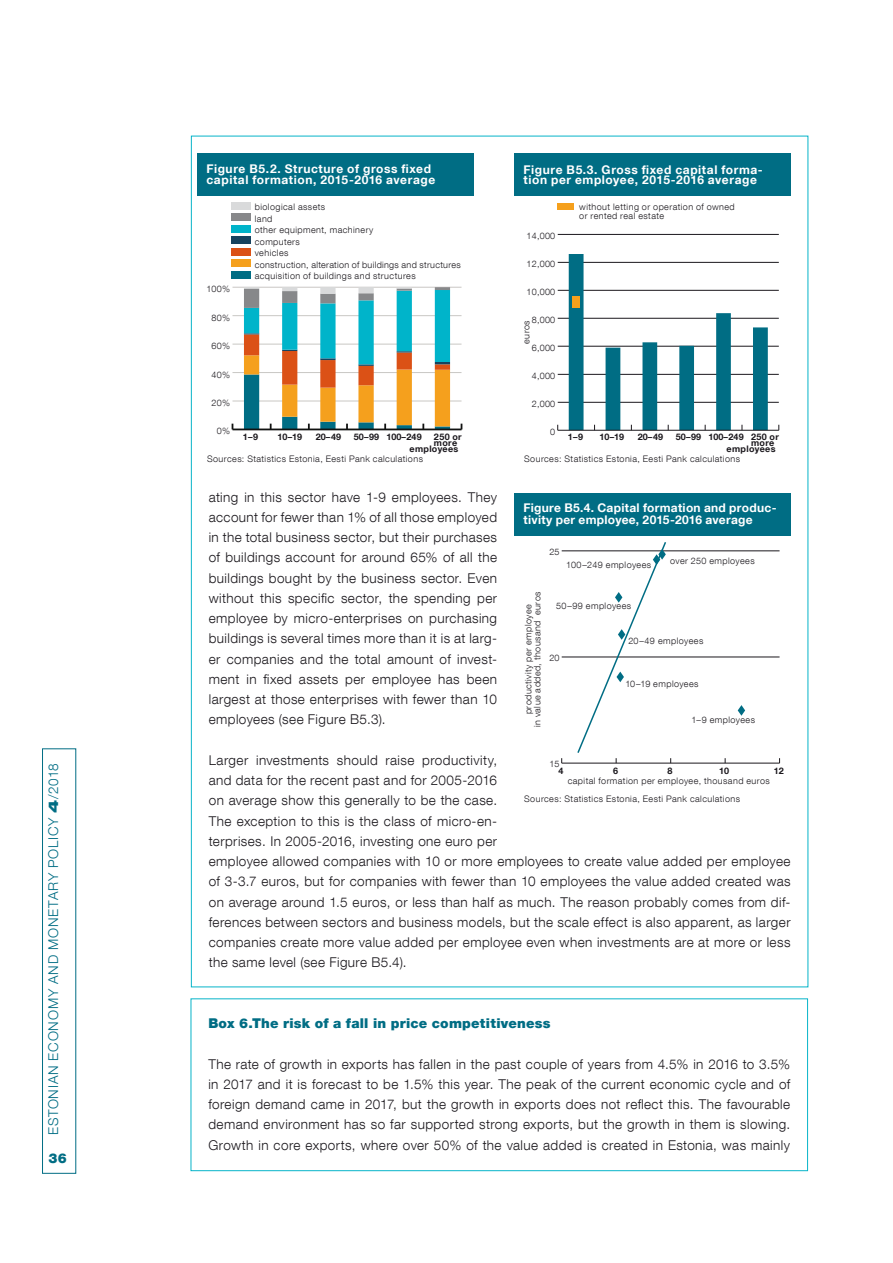
<style>
.page{position:relative;width:893px;height:1263px;background:#fff}
.page>*{position:absolute;margin:0;border:0;box-sizing:border-box;transform-origin:0 0}
.t1{font:300 13.5px/20.2px "Helvetica Neue LT Com";letter-spacing:.03em;color:#1a171c;text-align:justify}
.Taustinfo{font:900 13.5px "Helvetica Neue LT Com";letter-spacing:.015em;color:#006d84}
.t2{font:300 13.5px "Helvetica Neue LT Com";letter-spacing:.06em;color:#006d84}
.t3{font:700 12px/10.5px "Helvetica Neue LT Com";letter-spacing:.04em;color:#fff}
.t4{font:300 9px/11.6px "Helvetica Neue LT Com";letter-spacing:.05em;color:#1a171c}
.t5{font:700 9px "Helvetica Neue LT Com";letter-spacing:.025em;color:#1a171c}
.t6{font:700 9px "Helvetica Neue LT Com";letter-spacing:.005em;color:#1a171c}
.s1{font-weight:900;font-stretch:expanded}
</style>
<div class="page">
<div style="left:42px;top:748px;width:34px;height:426px;border:1px solid #006d84"></div>
<div style="left:514px;top:153px;width:276px;height:43px;background:#006d84"></div>
<hr style="left:558px;top:234px;width:221px;height:1px;background:#1a171c">
<hr style="left:558px;top:262px;width:221px;height:1px;background:#1a171c">
<hr style="left:558px;top:290px;width:221px;height:1px;background:#1a171c">
<hr style="left:558px;top:318px;width:221px;height:1px;background:#1a171c">
<hr style="left:558px;top:346px;width:221px;height:1px;background:#1a171c">
<hr style="left:558px;top:374px;width:221px;height:1px;background:#1a171c">
<hr style="left:558px;top:402px;width:221px;height:1px;background:#1a171c">
<hr style="left:558px;top:430px;width:221px;height:1px;background:#1a171c">
<svg style="left:569px;top:254px;width:199px;height:176px"></svg>
<div style="left:572px;top:296px;width:8px;height:12px;background:#f5a01d"></div>
<div style="left:558px;top:204px;width:16px;height:6px;background:#f5a01d"></div>
<div style="left:514px;top:493px;width:276px;height:43px;background:#006d84"></div>
<hr style="left:562px;top:551px;width:217px;height:1px;background:#1a171c">
<hr style="left:562px;top:657px;width:217px;height:1px;background:#1a171c">
<hr style="left:562px;top:763px;width:217px;height:1px;background:#1a171c">
<svg style="left:738px;top:705px;width:7px;height:11px"></svg>
<svg style="left:576px;top:542px;width:95px;height:221px"></svg>
<div style="left:197px;top:153px;width:276px;height:43px;background:#006d84"></div>
<hr style="left:232px;top:287px;width:229px;height:1px;background:#c9c7c4">
<hr style="left:232px;top:315px;width:229px;height:1px;background:#c9c7c4">
<hr style="left:232px;top:344px;width:229px;height:1px;background:#c9c7c4">
<hr style="left:232px;top:372px;width:229px;height:1px;background:#c9c7c4">
<hr style="left:232px;top:401px;width:229px;height:1px;background:#c9c7c4">
<hr style="left:232px;top:429px;width:229px;height:1px;background:#111211">
<svg style="left:244px;top:287px;width:206px;height:142px"></svg>
<div style="left:231px;top:202px;width:19px;height:7px;background:#d9dadb"></div>
<div style="left:231px;top:214px;width:19px;height:7px;background:#87888a"></div>
<div style="left:231px;top:225px;width:19px;height:7px;background:#00b4ca"></div>
<div style="left:231px;top:237px;width:19px;height:7px;background:#17435f"></div>
<div style="left:231px;top:248px;width:19px;height:7px;background:#db5116"></div>
<div style="left:231px;top:260px;width:19px;height:7px;background:#f5a01d"></div>
<div style="left:231px;top:271px;width:19px;height:7px;background:#006d84"></div>
<div style="left:191px;top:998px;width:617px;height:173px;border:1px solid #07b4c9"></div>
<p class="t2" style="left:45px;top:1135px;width:373px;rotate:-90deg">ESTONIAN ECONOMY AND MONETARY POLICY <span class="s1">4</span>/2018</p>
<p class="Taustinfo" style="left:49px;top:1150px;width:20px">36</p>
<p class="t3" style="left:206px;top:164px;width:230px">Figure B5.2. Structure of gross fixed capital formation, 2015-2016 average</p>
<p class="t3" style="left:524px;top:164px;width:241px">Figure B5.3. Gross fixed capital forma&shy;tion per employee, 2015-2016 average</p>
<p class="t4" style="left:255px;top:201px;width:208px">biological assets<br>land<br>other equipment, machinery<br>computers<br>vehicles<br>construction, alteration of buildings and structures acquisition of buildings and structures</p>
<p class="t4" style="left:527px;top:230px;width:30px">14,000</p>
<p class="t4" style="left:527px;top:258px;width:30px">12,000</p>
<p class="t4" style="left:579px;top:202px;width:157px;line-height:9px">without letting or operation of owned or rented real estate</p>
<p class="t4" style="left:206px;top:283px;width:25px">100%</p>
<p class="t4" style="left:527px;top:286px;width:30px">10,000</p>
<p class="t4" style="left:212px;top:311px;width:20px">80%</p>
<p class="t4" style="left:212px;top:340px;width:20px">60%</p>
<p class="t4" style="left:532px;top:314px;width:25px">8,000</p>
<p class="t4" style="left:520px;top:344px;width:25px;rotate:-90deg">euros</p>
<p class="t4" style="left:532px;top:342px;width:25px">6,000</p>
<p class="t4" style="left:212px;top:368px;width:20px">40%</p>
<p class="t4" style="left:532px;top:370px;width:25px">4,000</p>
<p class="t4" style="left:212px;top:397px;width:20px">20%</p>
<p class="t4" style="left:532px;top:398px;width:25px">2,000</p>
<p class="t4" style="left:217px;top:425px;width:15px">0%</p>
<p class="t5" style="left:243px;top:431px;width:17px">1–9</p>
<p class="t5" style="left:278px;top:431px;width:26px">10–19</p>
<p class="t5" style="left:316px;top:431px;width:27px">20–49</p>
<p class="t6" style="left:354px;top:431px;width:69px">50–99 100–249</p>
<p class="t5" style="left:434px;top:431px;width:29px">250 or</p>
<p class="t5" style="left:434px;top:437px;width:25px">more</p>
<p class="t5" style="left:409px;top:443px;width:50px">employees</p>
<p class="t4" style="left:207px;top:453px;width:217px">Sources: Statistics Estonia, Eesti Pank calculations</p>
<p class="t4" style="left:550px;top:426px;width:7px">0</p>
<p class="t5" style="left:568px;top:431px;width:17px">1–9</p>
<p class="t5" style="left:600px;top:431px;width:26px">10–19</p>
<p class="t5" style="left:638px;top:431px;width:27px">20–49</p>
<p class="t5" style="left:676px;top:431px;width:104px">50–99 100–249 250 or</p>
<p class="t5" style="left:751px;top:437px;width:25px">more</p>
<p class="t5" style="left:727px;top:443px;width:50px">employees</p>
<p class="t4" style="left:524px;top:453px;width:217px">Sources: Statistics Estonia, Eesti Pank calculations</p>
<p class="t1" style="left:209px;top:486px;width:290px">ating in this sector have 1-9 employees. They account for fewer than 1% of all those employed in the total business sector, but their purchases of buildings account for around 65% of all the buildings bought by the business sector. Even without this specific sector, the spending per employee by micro-enterprises on purchasing buildings is several times more than it is at larg&shy;er companies and the total amount of invest&shy;ment in fixed assets per employee has been largest at those enterprises with fewer than 10 employees (see Figure B5.3).</p>
<p class="t1" style="left:209px;top:750px;width:583px;text-align:left">Larger investments should raise productivity,<br>and data for the recent past and for 2005-2016<br>on average show this generally to be the case.<br>The exception to this is the class of micro-en-<br>terprises. In 2005-2016, investing one euro per<br>employee allowed companies with 10 or more employees to create value added per employee of 3-3.7 euros, but for companies with fewer than 10 employees the value added created was on average around 1.5 euros, or less than half as much. The reason probably comes from dif&shy;ferences between sectors and business models, but the scale effect is also apparent, as larger companies create more value added per employee even when investments are at more or less the same level (see Figure B5.4).</p>
<p class="t3" style="left:524px;top:502px;width:255px;line-height:12px">Figure B5.4. Capital formation and produc&shy;tivity per employee, 2015-2016 average</p>
<p class="t4" style="left:549px;top:546px;width:12px">25</p>
<p class="t4" style="left:670px;top:554px;width:86px">over 250 employees</p>
<p class="t4" style="left:566px;top:559px;width:87px">100–249 employees</p>
<p class="t4" style="left:556px;top:600px;width:77px">50–99 employees</p>
<p class="t4" style="left:628px;top:635px;width:77px">20–49 employees</p>
<p class="t4" style="left:625px;top:677px;width:75px">10–19 employees</p>
<p class="t4" style="left:524px;top:727px;width:137px;line-height:9px;text-align:center;rotate:-90deg">productivity per employee<br>in value added, thousand euros</p>
<p class="t4" style="left:549px;top:652px;width:12px">20</p>
<p class="t4" style="left:691px;top:714px;width:65px">1–9 employees</p>
<p class="t4" style="left:549px;top:758px;width:12px">15</p>
<p class="t5" style="left:558px;top:765px;width:7px">4</p>
<p class="t5" style="left:613px;top:765px;width:7px">6</p>
<p class="t5" style="left:667px;top:765px;width:7px">8</p>
<p class="t5" style="left:719px;top:765px;width:12px">10</p>
<p class="t5" style="left:774px;top:765px;width:12px">12</p>
<p class="t4" style="left:568px;top:775px;width:204px">capital formation per employee, thousand euros</p>
<p class="t4" style="left:524px;top:793px;width:217px">Sources: Statistics Estonia, Eesti Pank calculations</p>
<p class="Taustinfo" style="left:208px;top:1015px;width:344px">Box 6.The risk of a fall in price competitiveness</p>
<p class="t1" style="left:208px;top:1053px;width:583px">The rate of growth in exports has fallen in the past couple of years from 4.5% in 2016 to 3.5% in 2017 and it is forecast to be 1.5% this year. The peak of the current economic cycle and of foreign demand came in 2017, but the growth in exports does not reflect this. The favourable demand environment has so far supported strong exports, but the growth in them is slowing.<br>Growth in core exports, where over 50% of the value added is created in Estonia, was mainly</p>
</div>
